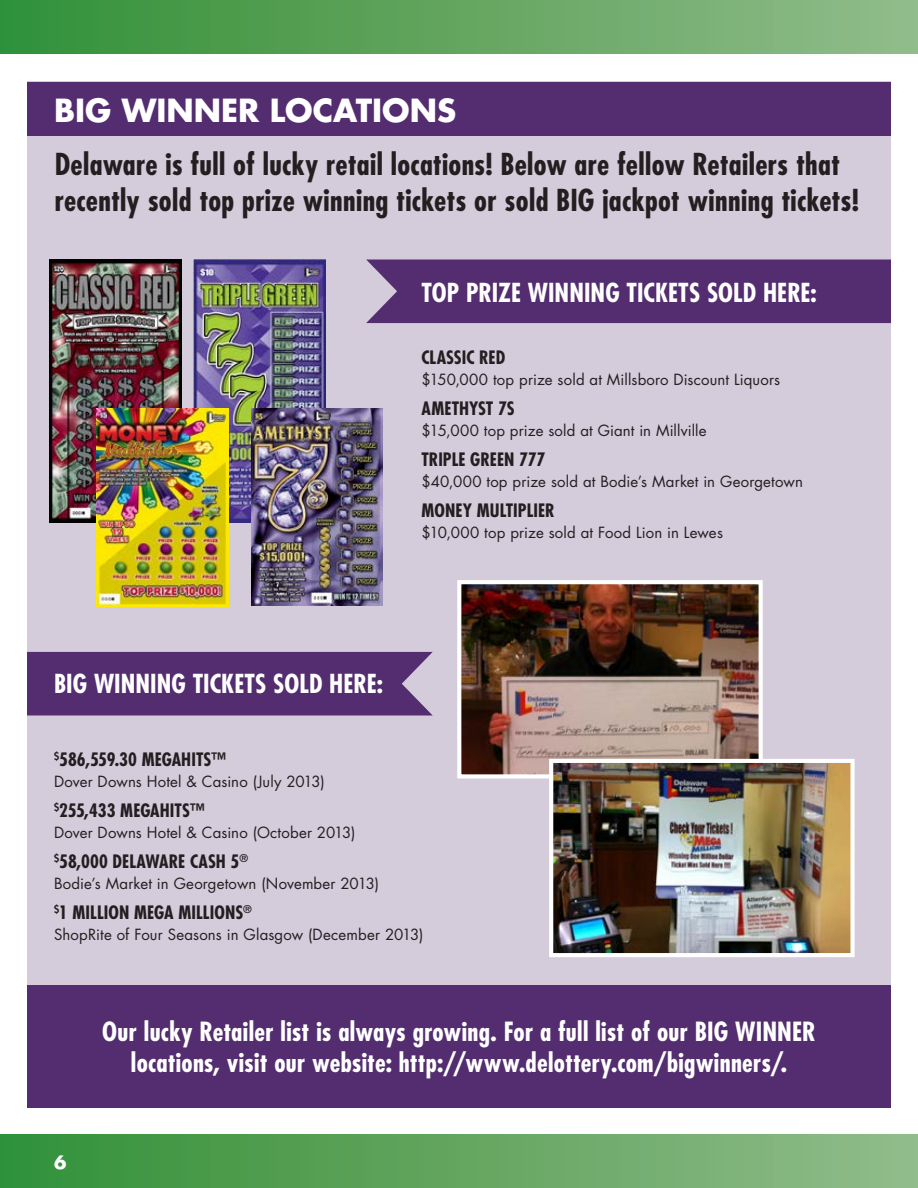
<style>
.page{position:relative;width:918px;height:1188px;background:#fff}
.page>*{position:absolute;margin:0;border:0;box-sizing:border-box;transform-origin:0 0}
.t1{font:700 31.05px "Futura Std";color:#fff}
.t2{font:700 condensed 29.4px/35.4px "Futura Std";letter-spacing:.005em;color:#231f20}
.t3{font:700 condensed 25.8px/30.9px "Futura Std";letter-spacing:.01em;color:#fff}
.t4{font:700 condensed 25.5px "Futura Std";color:#fff}
.t5{font:700 condensed 18px "Futura Std";letter-spacing:.005em;color:#231f20}
.t6{font:700 18px "Futura Std";color:#fff}
.t7{font:15px "Futura Std";letter-spacing:.015em;color:#231f20}
.t8{font:700 condensed 10.5px "Futura Std";color:#231f20}
</style>
<div class="page">
<div style="left:27px;top:82px;width:864px;height:1024px;background:#d4cbdb"></div>
<div style="left:366px;top:260px;width:525px;height:63px;background:#532d70"></div>
<div style="left:27px;top:652px;width:406px;height:63px;background:#532d70"></div>
<div style="left:27px;top:986px;width:864px;height:122px;background:#532d70"></div>
<img style="left:462px;top:585px;width:296px;height:188px">
<div style="left:457px;top:580px;width:306px;height:198px;border:4px solid #fff"></div>
<div style="left:27px;top:82px;width:864px;height:54px;background:#532d70"></div>
<img style="left:194px;top:260px;width:131px;height:262px">
<img style="left:251px;top:409px;width:131px;height:197px">
<img style="left:50px;top:260px;width:131px;height:262px">
<img style="left:97px;top:408px;width:131px;height:198px">
<img style="left:554px;top:764px;width:296px;height:188px">
<div style="left:549px;top:759px;width:306px;height:198px;border:4px solid #fff"></div>
<div style="left:0;top:0;width:918px;height:54px;background:linear-gradient(to right,#329037,#92bc8a)"></div>
<div style="left:0;top:1134px;width:918px;height:54px;background:linear-gradient(to right,#329037,#92bc8a)"></div>
<h1 class="t1" style="left:54px;top:90px;width:404px">BIG WINNER LOCATIONS</h1>
<h2 class="t2" style="left:55px;top:147px;width:806px">Delaware is full of lucky retail locations! Below are fellow Retailers that recently sold top prize winning tickets or sold BIG jackpot winning tickets!</h2>
<h3 class="t4" style="left:422px;top:276px;width:397px">Top prize winning tickets sold here:</h3>
<p class="t5" style="left:422px;top:347px;width:84px">Classic Red</p>
<p class="t7" style="left:422px;top:370px;width:360px">$150,000 top prize sold at Millsboro Discount Liquors</p>
<p class="t5" style="left:422px;top:398px;width:95px">Amethyst 7s</p>
<p class="t7" style="left:422px;top:421px;width:287px">$15,000 top prize sold at Giant in Millville</p>
<p class="t5" style="left:422px;top:449px;width:125px">Triple Green 777</p>
<p class="t7" style="left:422px;top:472px;width:383px">$40,000 top prize sold at Bodie’s Market in Georgetown</p>
<p class="t5" style="left:422px;top:500px;width:135px">Money Multiplier</p>
<p class="t7" style="left:422px;top:523px;width:303px">$10,000 top prize sold at Food Lion in Lewes</p>
<h3 class="t4" style="left:54px;top:667px;width:331px">Big winning tickets sold here:</h3>
<p class="t5" style="left:54px;top:749px;width:173px"><sup>$</sup>586,559.30 MegaHits™</p>
<p class="t7" style="left:54px;top:772px;width:272px">Dover Downs Hotel &amp; Casino (July 2013)</p>
<p class="t5" style="left:54px;top:800px;width:152px"><sup>$</sup>255,433 MegaHits™</p>
<p class="t7" style="left:54px;top:823px;width:303px">Dover Downs Hotel &amp; Casino (October 2013)</p>
<p class="t5" style="left:54px;top:851px;width:79px"><sup>$</sup>58,000 DELAWARE</p>
<p class="t5" style="left:190px;top:851px;width:10px">CASH</p>
<p class="t5" style="left:231px;top:851px;width:19px">5<sup>®</sup></p>
<p class="t7" style="left:54px;top:874px;width:327px">Bodie’s Market in Georgetown (November 2013)</p>
<p class="t5" style="left:54px;top:902px;width:146px"><sup>$</sup>1 million MEGA MILLIONS</p>
<p class="t8" style="left:243px;top:903px;width:10px">®</p>
<p class="t7" style="left:54px;top:925px;width:371px">ShopRite of Four Seasons in Glasgow (December 2013)</p>
<p class="t6" style="left:54px;top:1150px;width:14px">6</p>
<h3 class="t3" style="left:131px;top:1016px;width:658px;text-indent:-29px">Our lucky Retailer list is always growing. For a full list of our BIG WINNER locations, visit our website: http://www.delottery.com/bigwinners/.</h3>
</div>
